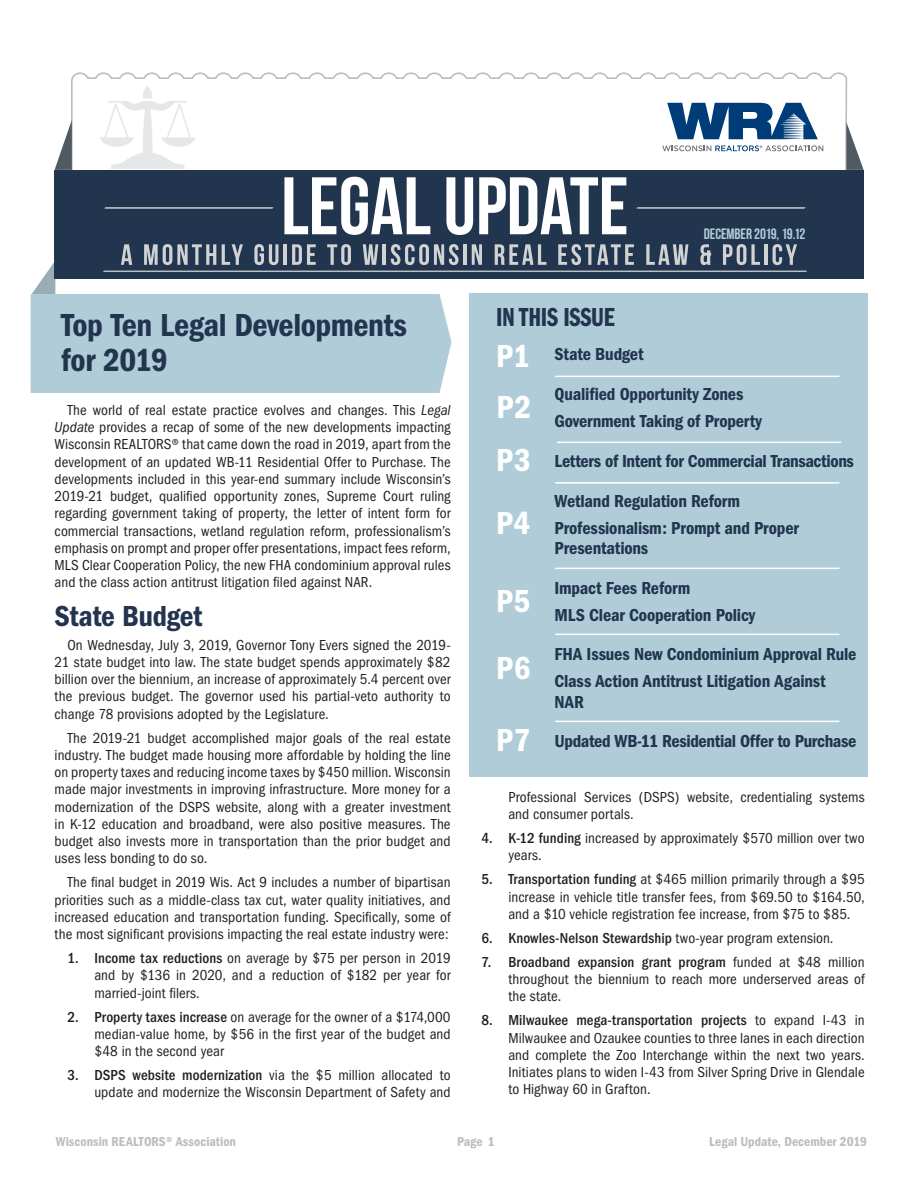
<style>
.page{position:relative;width:918px;height:1188px;background:#fff}
.page>*{position:absolute;margin:0;border:0;box-sizing:border-box;transform-origin:0 0}
.Legal_Update-Title{font:600 condensed 33px/34.5px "Franklin Gothic";letter-spacing:-.015em;color:#22344e}
.Article-In_this_issu{font:600 condensed 33px "Franklin Gothic";letter-spacing:.025em;color:#fff}
.Legal_Update-Title-2{font:600 condensed 30px "Franklin Gothic";letter-spacing:-.015em;color:#22344e}
.IN_THIS_ISSUE{font:27px "Franklin Gothic Demi Cmpr";letter-spacing:-.01em;color:#22344e}
.Article-In_this_issu-2{font:600 condensed 18px/20.2px "Franklin Gothic";letter-spacing:-.01em;color:#22344e}
.Legal_Update-Body{font:condensed 15px/17.2px "Franklin Gothic";letter-spacing:.005em;color:#231f20;text-align:justify}
.t1{font:500 condensed 15px "Franklin Gothic";letter-spacing:.01em;color:#231f20}
.Subhead1{font:15px "Bebas Neue";letter-spacing:-.005em;color:#b2ceda}
.t2{font:600 condensed 13.5px "Franklin Gothic";color:#bcbdc0}
.s1{font-style:italic}
.s2{font-weight:500}
.s3{font-weight:400}
</style>
<div class="page">
<svg style="left:71px;top:72px;width:777px;height:98px"></svg>
<div style="left:55px;top:170px;width:809px;height:108px;background:#22354e"></div>
<svg style="left:55px;top:120px;width:17px;height:50px"></svg>
<svg style="left:846px;top:122px;width:18px;height:48px"></svg>
<svg style="left:667px;top:103px;width:151px;height:36px"></svg>
<svg style="left:662px;top:145px;width:161px;height:6px"></svg>
<svg style="left:284px;top:177px;width:146px;height:58px"></svg>
<svg style="left:446px;top:177px;width:27px;height:58px"></svg>
<svg style="left:479px;top:177px;width:147px;height:57px"></svg>
<svg style="left:104px;top:207px;width:170px;height:2px"></svg>
<svg style="left:636px;top:207px;width:170px;height:2px"></svg>
<svg style="left:100px;top:86px;width:95px;height:83px"></svg>
<svg style="left:31px;top:244px;width:777px;height:149px"></svg>
<div style="left:469px;top:294px;width:398px;height:483px;background:#afccd8"></div>
<hr style="left:555px;top:376px;width:284px;height:1px;background:#fff">
<hr style="left:557px;top:442px;width:284px;height:1px;background:#fff">
<hr style="left:555px;top:568px;width:284px;height:1px;background:#fff">
<hr style="left:555px;top:634px;width:284px;height:1px;background:#fff">
<hr style="left:555px;top:482px;width:284px;height:2px;background:#fff">
<hr style="left:555px;top:721px;width:284px;height:1px;background:#fff">
<p class="Subhead1" style="left:704px;top:226px;width:103px">DECEMBER 2019, 19.12</p>
<p class="Legal_Update-Title" style="left:61px;top:308px;width:347px">Top Ten Legal Developments for 2019</p>
<p class="IN_THIS_ISSUE" style="left:496px;top:302px;width:120px">IN THIS ISSUE</p>
<p class="Article-In_this_issu" style="left:496px;top:337px;width:35px">P1</p>
<p class="Article-In_this_issu-2" style="left:555px;top:344px;width:91px">State Budget</p>
<p class="Article-In_this_issu-2" style="left:555px;top:384px;width:190px">Qualified Opportunity Zones</p>
<p class="Article-In_this_issu-2" style="left:555px;top:411px;width:209px">Government Taking of Property</p>
<p class="Article-In_this_issu-2" style="left:555px;top:451px;width:301px">Letters of Intent for Commercial Transactions</p>
<p class="Article-In_this_issu-2" style="left:555px;top:491px;width:187px">Wetland Regulation Reform</p>
<p class="Article-In_this_issu-2" style="left:555px;top:518px;width:246px">Professionalism: Prompt and Proper<br>Presentations</p>
<p class="Article-In_this_issu-2" style="left:555px;top:578px;width:137px">Impact Fees Reform</p>
<p class="Article-In_this_issu-2" style="left:555px;top:605px;width:202px">MLS Clear Cooperation Policy</p>
<p class="Article-In_this_issu-2" style="left:555px;top:644px;width:303px">FHA Issues New Condominium Approval Rule</p>
<p class="Article-In_this_issu-2" style="left:555px;top:671px;width:272px">Class Action Antitrust Litigation Against<br>NAR</p>
<p class="Article-In_this_issu-2" style="left:555px;top:731px;width:303px">Updated WB-11 Residential Offer to Purchase</p>
<p class="Article-In_this_issu" style="left:496px;top:388px;width:37px">P2</p>
<p class="Legal_Update-Body" style="left:55px;top:401px;width:398px;text-indent:13px">The world of real estate practice evolves and changes. This <span class="s1">Legal Update</span> provides a recap of some of the new developments impacting Wisconsin REALTORS® that came down the road in 2019, apart from the development of an updated WB-11 Residential Offer to Purchase. The developments included in this year-end summary include Wisconsin’s 2019-21 budget, qualified opportunity zones, Supreme Court ruling regarding government taking of property, the letter of intent form for commercial transactions, wetland regulation reform, professionalism’s emphasis on prompt and proper offer presentations, impact fees reform, MLS Clear Cooperation Policy, the new FHA condominium approval rules and the class action antitrust litigation filed against NAR.</p>
<p class="Legal_Update-Title-2" style="left:55px;top:598px;width:149px">State Budget</p>
<p class="Legal_Update-Body" style="left:55px;top:636px;width:398px;text-indent:13px">On Wednesday, July 3, 2019, Governor Tony Evers signed the 2019- 21 state budget into law. The state budget spends approximately $82 billion over the biennium, an increase of approximately 5.4 percent over the previous budget. The governor used his partial-veto authority to change 78 provisions adopted by the Legislature.</p>
<p class="Legal_Update-Body" style="left:55px;top:729px;width:398px;text-indent:13px">The 2019-21 budget accomplished major goals of the real estate industry. The budget made housing more affordable by holding the line on property taxes and reducing income taxes by $450 million. Wisconsin made major investments in improving infrastructure. More money for a modernization of the DSPS website, along with a greater investment in K-12 education and broadband, were also positive measures. The budget also invests more in transportation than the prior budget and uses less bonding to do so.</p>
<p class="Legal_Update-Body" style="left:55px;top:874px;width:398px;text-indent:13px">The final budget in 2019 Wis. Act 9 includes a number of bipartisan priorities such as a middle-class tax cut, water quality initiatives, and increased education and transportation funding. Specifically, some of the most significant provisions impacting the real estate industry were:</p>
<p class="Legal_Update-Body" style="left:94px;top:950px;width:358px;text-indent:-27px"><span class="s2">1. Income tax reductions</span> on average by $75 per person in 2019 and by $136 in 2020, and a reduction of $182 per year for married-joint filers.</p>
<p class="Legal_Update-Body" style="left:94px;top:1008px;width:358px;text-indent:-27px"><span class="s2">2. Property taxes increase</span> on average for the owner of a $174,000 median-value home, by $56 in the first year of the budget and $48 in the second year</p>
<p class="Legal_Update-Body" style="left:67px;top:1067px;width:385px;text-align:right"><span class="s2">3. DSPS website modernization</span> via the $5 million allocated to update and modernize the Wisconsin Department of Safety and</p>
<p class="Article-In_this_issu" style="left:496px;top:441px;width:36px">P3</p>
<p class="Article-In_this_issu" style="left:496px;top:504px;width:36px">P4</p>
<p class="Article-In_this_issu" style="left:496px;top:582px;width:36px">P5</p>
<p class="Article-In_this_issu" style="left:496px;top:650px;width:36px">P6</p>
<p class="Article-In_this_issu" style="left:496px;top:722px;width:36px">P7</p>
<p class="Legal_Update-Body" style="left:508px;top:788px;width:358px">Professional Services (DSPS) website, credentialing systems and consumer portals.</p>
<p class="Legal_Update-Body" style="left:508px;top:830px;width:358px;text-indent:-27px"><span class="s2">4. K-12 funding</span> increased by approximately $570 million over two years.</p>
<p class="Legal_Update-Body" style="left:508px;top:871px;width:358px;text-indent:-27px"><span class="s2">5. Transportation funding</span> at $465 million primarily through a $95 increase in vehicle title transfer fees, from $69.50 to $164.50, and a $10 vehicle registration fee increase, from $75 to $85.</p>
<p class="t1" style="left:481px;top:929px;width:354px">6. Knowles-Nelson Stewardship <span class="s3">two-year program extension.</span></p>
<p class="Legal_Update-Body" style="left:508px;top:953px;width:358px;text-indent:-27px"><span class="s2">7. Broadband expansion grant program</span> funded at $48 million throughout the biennium to reach more underserved areas of the state.</p>
<p class="Legal_Update-Body" style="left:508px;top:1012px;width:358px;text-indent:-27px"><span class="s2">8. Milwaukee mega-transportation projects</span> to expand I-43 in Milwaukee and Ozaukee counties to three lanes in each direction and complete the Zoo Interchange within the next two years.<br>Initiates plans to widen I-43 from Silver Spring Drive in Glendale to Highway 60 in Grafton.</p>
<p class="t2" style="left:56px;top:1133px;width:182px">Wisconsin REALTORS® Association</p>
<p class="t2" style="left:457px;top:1133px;width:39px">Page 1</p>
<p class="t2" style="left:709px;top:1133px;width:159px">Legal Update, December 2019</p>
</div>
